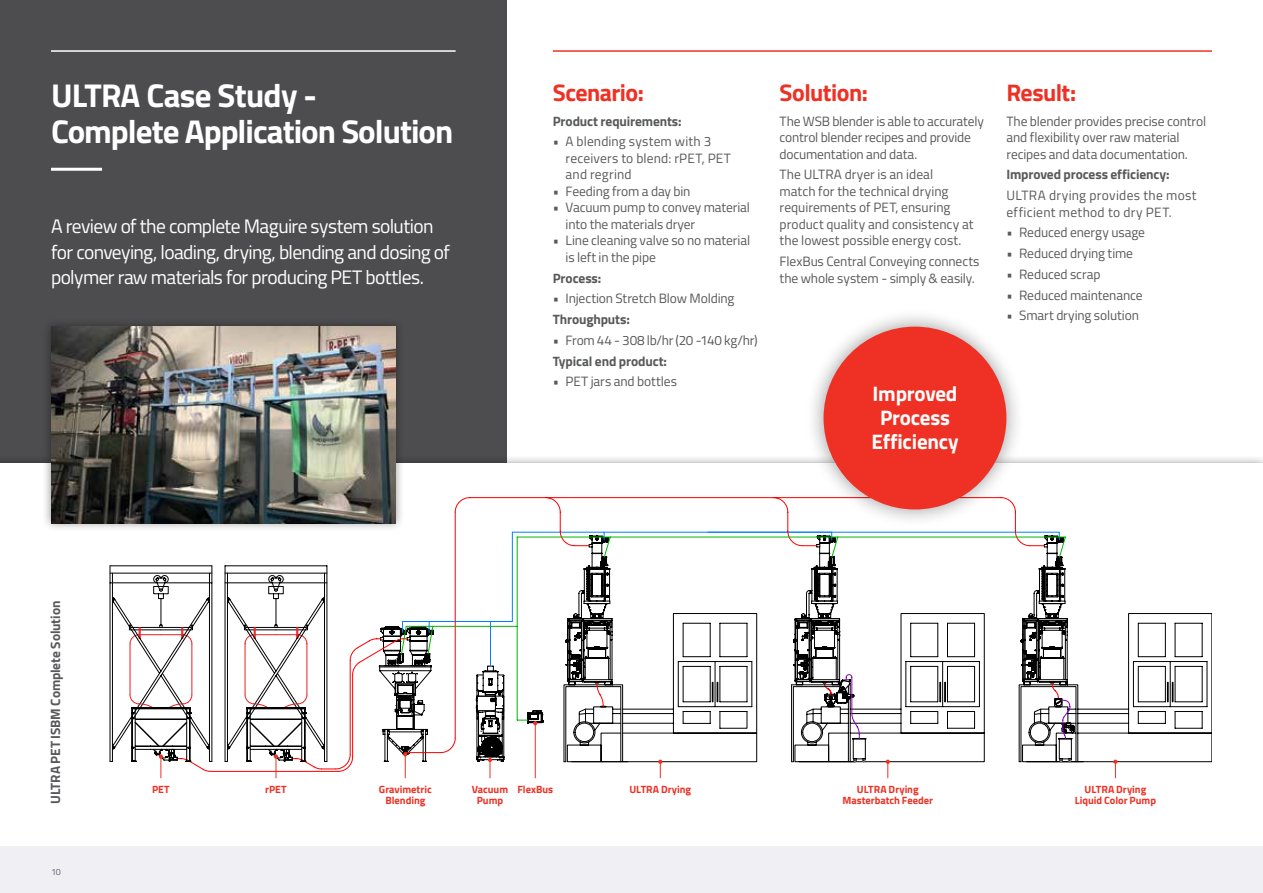
<style>
.page{position:relative;width:1263px;height:893px;background:#fff}
.page>*{position:absolute;margin:0;border:0;box-sizing:border-box;transform-origin:0 0}
.t1{font:700 33px/36px "Titillium Web";letter-spacing:-.03em;color:#fff}
.t2{font:700 24px "Titillium Web";letter-spacing:-.025em;color:#ee3124}
.t3{font:700 21px/24px "Titillium Web";letter-spacing:-.01em;color:#fff;text-align:center}
.t4{font:19.5px/25.5px "Titillium Web";letter-spacing:-.035em;color:#fff}
.t5{font:13.5px/16.5px "Titillium Web";letter-spacing:-.005em;color:#58595b}
.t6{font:700 13.5px "Titillium Web";letter-spacing:-.01em;color:#58595b}
.t7{font:13.5px/16.5px "Titillium Web";letter-spacing:.02em;color:#58595b}
.t8{font:700 10.5px/10.5px "Titillium Web";color:#ee3124;text-align:center}
.t9{font:9px "Titillium Web";color:#616074}
</style>
<div class="page">
<hr style="left:553px;top:50px;width:659px;height:2px;background:#ee3124">
<div style="left:0;top:0;width:507px;height:846px;background:#4d4d4f"></div>
<hr style="left:51px;top:50px;width:405px;height:2px;background:#fff">
<hr style="left:51px;top:168px;width:51px;height:3px;background:#fff">
<div style="left:0;top:463px;width:1263px;height:383px;background:#fff"></div>
<div style="left:0;top:846px;width:1263px;height:47px;background:#f0f0f4"></div>
<svg style="left:454px;top:497px;width:576px;height:35px"></svg>
<svg style="left:110px;top:532px;width:1102px;height:246px"></svg>
<hr style="left:535px;top:723px;width:1px;height:55px;background:#ee3124">
<div style="left:42px;top:318px;width:362px;height:215px;background:#000;opacity:.4"></div>
<img style="left:51px;top:327px;width:344px;height:196px">
<div style="left:805px;top:308px;width:220px;height:220px;background:#000;opacity:.4"></div>
<div style="left:823px;top:327px;width:183px;height:182px;background:#ee3124;border-radius:50%"></div>
<h1 class="t1" style="left:51px;top:75px;width:404px">ULTRA Case Study -<br>Complete Application Solution</h1>
<h3 class="t4" style="left:51px;top:213px;width:400px">A review of the complete Maguire system solution for conveying, loading, drying, blending and dosing of polymer raw materials for producing PET bottles.</h3>
<h2 class="t2" style="left:553px;top:74px;width:93px">Scenario:</h2>
<p class="t6" style="left:553px;top:111px;width:130px">Product requirements:</p>
<p class="t5" style="left:566px;top:133px;width:167px;text-indent:-13px">• A blending system with 3 receivers to blend: rPET, PET and regrind</p>
<p class="t5" style="left:553px;top:182px;width:139px">• Feeding from a day bin</p>
<p class="t5" style="left:566px;top:199px;width:186px;text-indent:-13px">• Vacuum pump to convey material into the materials dryer</p>
<p class="t5" style="left:566px;top:232px;width:186px;text-indent:-13px">• Line cleaning valve so no material is left in the pipe</p>
<p class="t6" style="left:553px;top:268px;width:50px">Process:</p>
<p class="t5" style="left:553px;top:290px;width:183px">• Injection Stretch Blow Molding</p>
<p class="t6" style="left:553px;top:309px;width:79px">Throughputs:</p>
<p class="t5" style="left:553px;top:331px;width:206px">• From 44 - 308 lb/hr (20 -140 kg/hr)</p>
<p class="t6" style="left:553px;top:351px;width:116px">Typical end product:</p>
<p class="t5" style="left:553px;top:373px;width:126px">• PET jars and bottles</p>
<h2 class="t2" style="left:780px;top:74px;width:90px">Solution:</h2>
<p class="t5" style="left:780px;top:112px;width:206px">The WSB blender is able to accurately control blender recipes and provide documentation and data.</p>
<p class="t5" style="left:780px;top:166px;width:195px">The ULTRA dryer is an ideal<br>match for the technical drying requirements of PET, ensuring product quality and consistency at the lowest possible energy cost.</p>
<p class="t5" style="left:780px;top:252px;width:201px">FlexBus Central Conveying connects the whole system - simply &amp; easily.</p>
<h3 class="t3" style="left:871px;top:381px;width:89px">Improved<br>Process<br>Efficiency</h3>
<h2 class="t2" style="left:1006px;top:74px;width:71px">Result:</h2>
<p class="t5" style="left:1006px;top:112px;width:201px">The blender provides precise control and flexibility over raw material recipes and data documentation.</p>
<p class="t6" style="left:1006px;top:164px;width:165px">Improved process efficiency:</p>
<p class="t7" style="left:1006px;top:186px;width:192px">ULTRA drying provides the most efficient method to dry PET.</p>
<p class="t5" style="left:1006px;top:224px;width:140px">• Reduced energy usage</p>
<p class="t5" style="left:1006px;top:244px;width:128px">• Reduced drying time</p>
<p class="t5" style="left:1006px;top:265px;width:96px">• Reduced scrap</p>
<p class="t5" style="left:1006px;top:286px;width:138px">• Reduced maintenance</p>
<p class="t5" style="left:1006px;top:307px;width:134px">• Smart drying solution</p>
<p class="t6" style="left:45px;top:804px;width:204px;rotate:-90deg">ULTRA PET ISBM Complete Solution</p>
<p class="t9" style="left:51px;top:865px;width:11px">10</p>
<p class="t8" style="left:152px;top:784px;width:19px">PET</p>
<p class="t8" style="left:265px;top:784px;width:23px">rPET</p>
<p class="t8" style="left:379px;top:784px;width:54px">Gravimetric<br>Blending</p>
<p class="t8" style="left:472px;top:784px;width:38px">Vacuum<br>Pump</p>
<p class="t8" style="left:517px;top:784px;width:37px">FlexBus</p>
<p class="t8" style="left:629px;top:784px;width:63px">ULTRA Drying</p>
<p class="t8" style="left:842px;top:784px;width:92px">ULTRA Drying<br>Masterbatch Feeder</p>
<p class="t8" style="left:1084px;top:784px;width:63px">ULTRA Drying</p>
<p class="t8" style="left:1075px;top:794px;width:83px">Liquid Color Pump</p>
</div>
